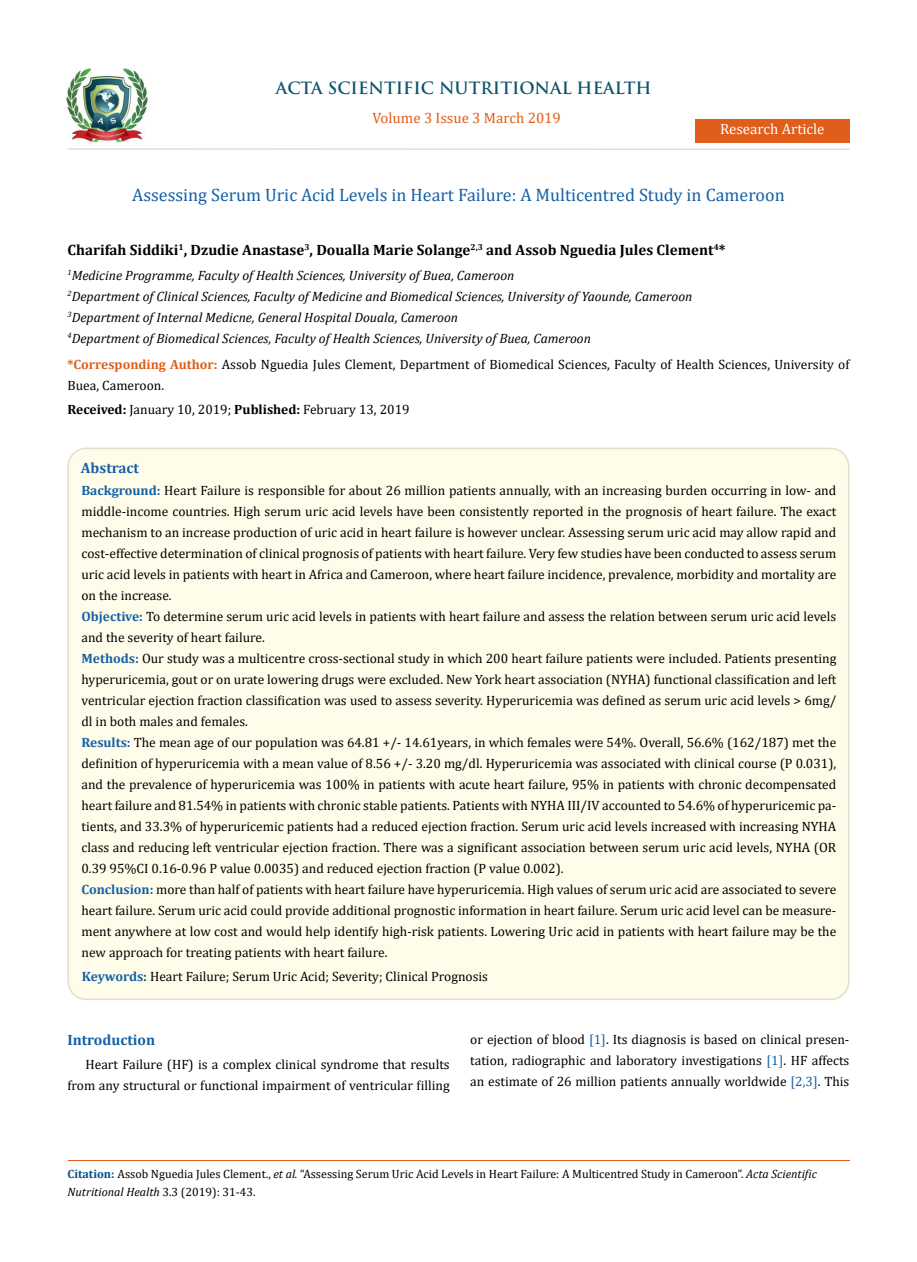
<style>
.page{position:relative;width:917px;height:1262px;background:#fff}
.page>*{position:absolute;margin:0;border:0;box-sizing:border-box;transform-origin:0 0}
.t1{font:18px "Cambria";color:#1560a6}
.t2{font:700 16.5px "Trajan Pro";color:#0e546a}
.t3{font:700 15px "Cambria";color:#000}
.t4{font:15px "Cambria";color:#e05d1a}
.t5{font:700 15px "Cambria";color:#1560a6}
.t6{font:15px "Cambria";color:#fff}
.t7{font:13.5px/21px "Cambria";color:#000}
.t8{font:italic 13.5px/21px "Cambria";color:#000}
.t9{font:12px/18px "Cambria";color:#000}
.s1{font-weight:700;color:#e05d1a}
.s2{font-weight:700}
.s3{font-weight:700;color:#1560a6}
.s4{font-weight:700;color:#0e546a}
.s5{color:#1560a6}
.s6{font-weight:700;color:#035089}
.s7{font-style:italic}
</style>
<div class="page">
<img style="left:67px;top:68px;width:80px;height:74px">
<div style="left:695px;top:119px;width:154px;height:23px;background:#e05d1a"></div>
<div style="left:68px;top:448px;width:780px;height:551px;background:#fffde9;border-radius:18px"></div>
<hr style="left:67px;top:148px;width:782px;height:2px;background:#e0dfcd">
<hr style="left:68px;top:1160px;width:782px;height:1px;background:#e05d1a">
<p class="t2" style="left:276px;top:77px;width:377px">ACTA SCIENTIFIC NUTRITIONAL HEALTH</p>
<p class="t4" style="left:372px;top:109px;width:190px">Volume 3 Issue 3 March 2019</p>
<p class="t6" style="left:720px;top:120px;width:106px">Research Article</p>
<h1 class="t1" style="left:132px;top:184px;width:654px">Assessing Serum Uric Acid Levels in Heart Failure: A Multicentred Study in Cameroon</h1>
<p class="t3" style="left:67px;top:239px;width:659px">Charifah Siddiki<sup>1</sup>, Dzudie Anastase<sup>3</sup>, Doualla Marie Solange<sup>2,3</sup> and Assob Nguedia Jules Clement<sup>4</sup>*</p>
<p class="t8" style="left:67px;top:264px;width:626px"><sup>1</sup>Medicine Programme, Faculty of Health Sciences, University of Buea, Cameroon<br><sup>2</sup>Department of Clinical Sciences, Faculty of Medicine and Biomedical Sciences, University of Yaounde, Cameroon <sup>3</sup>Department of Internal Medicne, General Hospital Douala, Cameroon<br><sup>4</sup>Department of Biomedical Sciences, Faculty of Health Sciences, University of Buea, Cameroon</p>
<p class="t7" style="left:67px;top:353px;width:783px"><span class="s1">*Corresponding Author:</span> Assob Nguedia Jules Clement, Department of Biomedical Sciences, Faculty of Health Sciences, University of<br>Buea, Cameroon.</p>
<p class="t7" style="left:67px;top:399px;width:343px"><span class="s2">Received:</span> January 10, 2019; <span class="s2">Published:</span> February 13, 2019</p>
<p class="t5" style="left:81px;top:457px;width:60px">Abstract</p>
<p class="t7" style="left:81px;top:479px;width:756px"><span class="s3">Background:</span> Heart Failure is responsible for about 26 million patients annually, with an increasing burden occurring in low- and middle-income countries. High serum uric acid levels have been consistently reported in the prognosis of heart failure. The exact mechanism to an increase production of uric acid in heart failure is however unclear. Assessing serum uric acid may allow rapid and cost-effective determination of clinical prognosis of patients with heart failure. Very few studies have been conducted to assess serum uric acid levels in patients with heart in Africa and Cameroon, where heart failure incidence, prevalence, morbidity and mortality are on the increase.<br><span class="s3">Objective:</span> To determine serum uric acid levels in patients with heart failure and assess the relation between serum uric acid levels and the severity of heart failure.<br><span class="s3">Methods:</span> Our study was a multicentre cross-sectional study in which 200 heart failure patients were included. Patients presenting hyperuricemia, gout or on urate lowering drugs were excluded. New York heart association (NYHA) functional classification and left ventricular ejection fraction classification was used to assess severity. Hyperuricemia was defined as serum uric acid levels &gt; 6mg/ dl in both males and females.<br><span class="s3">Results:</span> The mean age of our population was 64.81 +/- 14.61years, in which females were 54%. Overall, 56.6% (162/187) met the definition of hyperuricemia with a mean value of 8.56 +/- 3.20 mg/dl. Hyperuricemia was associated with clinical course (P 0.031), and the prevalence of hyperuricemia was 100% in patients with acute heart failure, 95% in patients with chronic decompensated heart failure and 81.54% in patients with chronic stable patients. Patients with NYHA III/IV accounted to 54.6% of hyperuricemic pa&shy;tients, and 33.3% of hyperuricemic patients had a reduced ejection fraction. Serum uric acid levels increased with increasing NYHA class and reducing left ventricular ejection fraction. There was a significant association between serum uric acid levels, NYHA (OR 0.39 95%CI 0.16-0.96 P value 0.0035) and reduced ejection fraction (P value 0.002).<br><span class="s3">Conclusion:</span> more than half of patients with heart failure have hyperuricemia. High values of serum uric acid are associated to severe heart failure. Serum uric acid could provide additional prognostic information in heart failure. Serum uric acid level can be measure&shy;ment anywhere at low cost and would help identify high-risk patients. Lowering Uric acid in patients with heart failure may be the new approach for treating patients with heart failure.</p>
<p class="t7" style="left:82px;top:965px;width:408px"><span class="s3">Keywords</span><span class="s4">:</span> Heart Failure; Serum Uric Acid; Severity; Clinical Prognosis</p>
<p class="t5" style="left:67px;top:1029px;width:89px">Introduction</p>
<p class="t7" style="left:470px;top:1028px;width:381px;text-align:justify">or ejection of blood <span class="s5">[1]</span>. Its diagnosis is based on clinical presen&shy;tation, radiographic and laboratory investigations <span class="s5">[1]</span>. HF affects an estimate of 26 million patients annually worldwide <span class="s5">[2,3]</span>. This</p>
<p class="t7" style="left:67px;top:1054px;width:384px;text-align:right">Heart Failure (HF) is a complex clinical syndrome that results from any structural or functional impairment of ventricular filling</p>
<p class="t9" style="left:67px;top:1165px;width:751px"><span class="s6">Citation:</span> Assob Nguedia Jules Clement., <span class="s7">et al.</span> “Assessing Serum Uric Acid Levels in Heart Failure: A Multicentred Study in Cameroon”. <span class="s7">Acta Scientific<br>Nutritional Health</span> 3.3 (2019): 31-43.</p>
</div>
